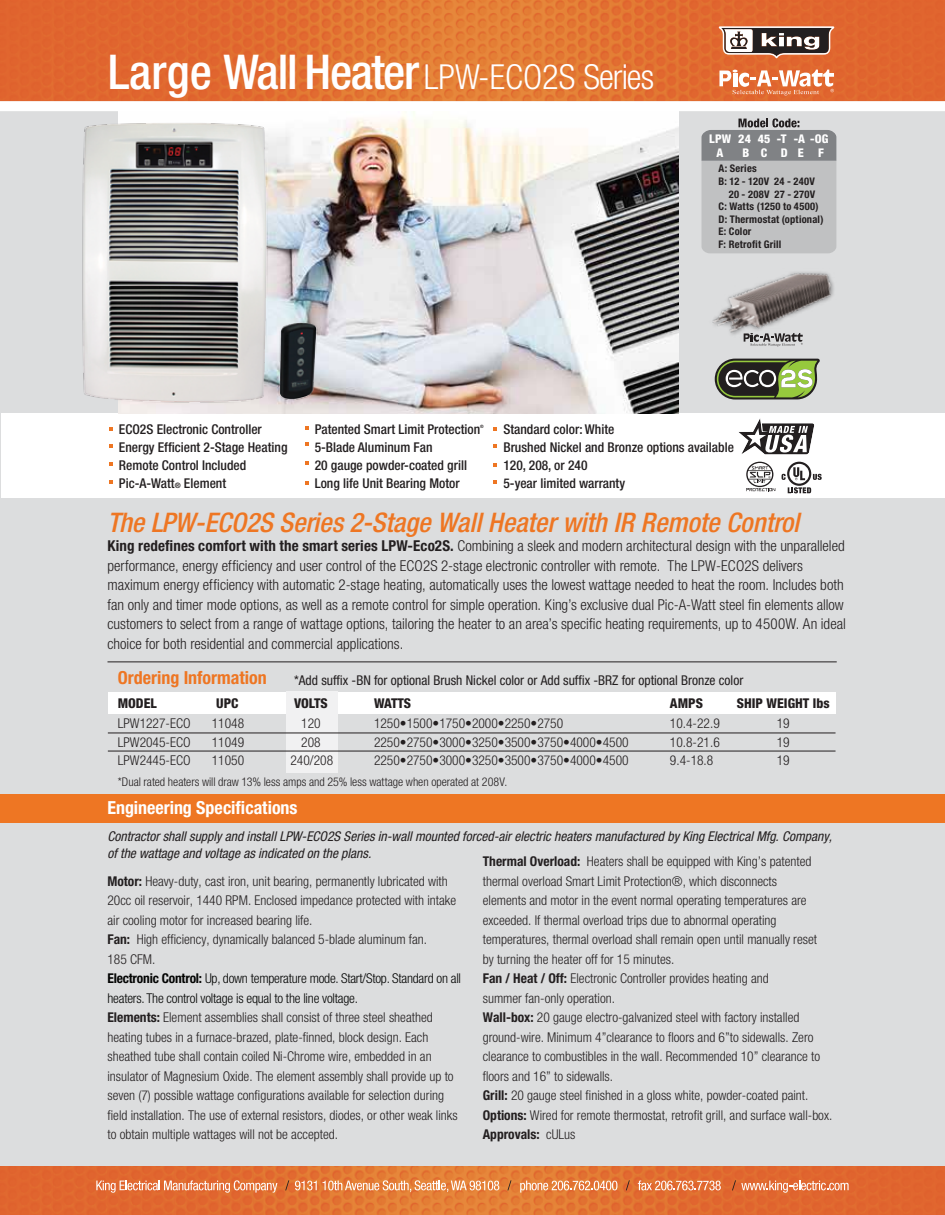
<style>
.page{position:relative;width:945px;height:1215px;background:#fff}
.page>*{position:absolute;margin:0;border:0;box-sizing:border-box;transform-origin:0 0}
.t1{font:500 condensed 48px "Helvetica Neue LT Std";letter-spacing:-.025em;color:#fff}
.t2{font:italic 500 condensed 27px "Helvetica Neue LT Std";letter-spacing:-.005em;color:#ee7623}
.t3{font:700 condensed 18px "Helvetica Neue LT Std";color:#fff}
.t4{font:700 condensed 18px "Helvetica Neue LT Std";color:#ee7623}
.t5{font:300 condensed 15px/19.5px "Helvetica Neue LT Std";color:#231f20}
.t6{font:300 condensed 13.5px/19.5px "Helvetica Neue LT Std";color:#231f20;text-align:justify}
.t7{font:500 condensed 13.5px/18px "Helvetica Neue LT Std";color:#231f20}
.t8{font:italic condensed 13.5px/16.5px "Helvetica Neue LT Std";color:#231f20}
.t9{font:condensed 13.5px "Helvetica Neue LT Std";color:#231f20}
.t10{font:800 condensed 13.5px "Helvetica Neue LT Std";color:#231f20}
.t11{font:300 condensed 12px "Helvetica Neue LT Std";color:#231f20}
.t12{font:800 condensed 12px/13.4px "Helvetica Neue LT Std";letter-spacing:.025em;color:#fff;text-align:center}
.t13{font:700 condensed 10.5px "Helvetica Neue LT Std";letter-spacing:.02em;color:#231f20}
.t14{font:500 condensed 4.5px "Helvetica Neue LT Std";color:#231f20}
.s1{font-weight:300;font-size:34.5px}
.s2{font-size:7.5px}
.s3{font-weight:700}
.s4{font-weight:700;color:#030403}
.s5{color:#030403}
</style>
<div class="page">
<div style="left:0;top:1px;width:945px;height:1214px;background:#dcddde"></div>
<img style="left:0;top:1166px;width:945px;height:49px">
<svg style="left:96px;top:1180px;width:181px;height:13px;background:#e89268"></svg>
<svg style="left:295px;top:1181px;width:22px;height:9px"></svg>
<svg style="left:323px;top:1180px;width:176px;height:12px;background:#eba16e"></svg>
<svg style="left:520px;top:1181px;width:97px;height:12px"></svg>
<svg style="left:638px;top:1180px;width:83px;height:10px"></svg>
<svg style="left:285px;top:1180px;width:4px;height:10px"></svg>
<svg style="left:507px;top:1180px;width:4px;height:10px"></svg>
<svg style="left:626px;top:1180px;width:4px;height:10px"></svg>
<svg style="left:732px;top:1180px;width:117px;height:13px;background:#e68a60"></svg>
<svg style="left:0;top:101px;width:945px;height:9px;background:#fefcfc"></svg>
<img style="left:0;top:0;width:945px;height:101px">
<div style="left:0;top:794px;width:945px;height:29px;background:#ee7623"></div>
<svg style="left:702px;top:118px;width:134px;height:135px;background:#b1b2b3"></svg>
<img style="left:712px;top:272px;width:122px;height:70px">
<hr style="left:107px;top:662px;width:730px;height:1px;background:#231f20">
<div style="left:108px;top:692px;width:728px;height:22px;background:#fff"></div>
<div style="left:286px;top:692px;width:51px;height:81px;background:#f1f1f2"></div>
<hr style="left:108px;top:733px;width:728px;height:1px;background:#231f20">
<hr style="left:108px;top:751px;width:728px;height:1px;background:#231f20">
<div style="left:1px;top:413px;width:944px;height:85px;background:#fff"></div>
<svg style="left:493px;top:427px;width:4px;height:4px"></svg>
<svg style="left:493px;top:463px;width:4px;height:3px"></svg>
<svg style="left:493px;top:444px;width:4px;height:4px"></svg>
<svg style="left:493px;top:480px;width:4px;height:4px"></svg>
<svg style="left:109px;top:427px;width:4px;height:4px"></svg>
<svg style="left:109px;top:444px;width:4px;height:4px"></svg>
<svg style="left:109px;top:462px;width:4px;height:4px"></svg>
<svg style="left:109px;top:480px;width:4px;height:4px"></svg>
<svg style="left:305px;top:426px;width:4px;height:4px"></svg>
<svg style="left:305px;top:461px;width:4px;height:4px"></svg>
<svg style="left:305px;top:443px;width:4px;height:3px"></svg>
<hr style="left:0;top:110px;width:945px;height:1px;background:#fff">
<svg style="left:719px;top:26px;width:115px;height:32px;background:#92796f"></svg>
<svg style="left:739px;top:418px;width:83px;height:75px"></svg>
<svg style="left:305px;top:481px;width:4px;height:4px"></svg>
<svg style="left:715px;top:359px;width:105px;height:41px;background:#707b59"></svg>
<img style="left:118px;top:111px;width:561px;height:303px">
<img style="left:67px;top:109px;width:211px;height:303px">
<img style="left:270px;top:311px;width:57px;height:96px">
<svg style="left:744px;top:333px;width:59px;height:13px"></svg>
<svg style="left:719px;top:70px;width:115px;height:25px;background:#eb9e7a"></svg>
<h1 class="t1" style="left:108px;top:43px;width:548px">Large Wall Heater <span class="s1">LPW-ECO2S Series</span></h1>
<p class="t12" style="left:709px;top:132px;width:24px">LPW<br>A</p>
<p class="t12" style="left:738px;top:132px;width:14px">24<br>B</p>
<p class="t12" style="left:758px;top:132px;width:14px;text-align:left">45<br>C</p>
<p class="t12" style="left:777px;top:132px;width:12px">-T<br>D</p>
<p class="t12" style="left:798px;top:132px;width:32px;text-align:left;text-indent:-4px">-A -OG<br>E</p>
<p class="t12" style="left:818px;top:146px;width:7px">F</p>
<p class="t13" style="left:719px;top:162px;width:40px">A: Series</p>
<p class="t13" style="left:719px;top:175px;width:98px">B: 12 - 120V 24 - 240V</p>
<p class="t13" style="left:729px;top:187px;width:88px">20 - 208V 27 - 270V</p>
<p class="t13" style="left:719px;top:200px;width:101px">C: Watts (1250 to 4500)</p>
<p class="t13" style="left:719px;top:213px;width:106px">D: Thermostat (optional)</p>
<p class="t13" style="left:719px;top:225px;width:34px">E: Color</p>
<p class="t13" style="left:719px;top:238px;width:64px">F: Retrofit Grill</p>
<p class="t7" style="left:119px;top:420px;width:170px">ECO2S Electronic Controller<br>Energy Efficient 2-Stage Heating<br>Remote Control Included<br>Pic-A-Watt<span class="s2">®</span> Element</p>
<p class="t7" style="left:315px;top:420px;width:167px">Patented Smart Limit Protection</p>
<p class="t14" style="left:480px;top:423px;width:5px">®</p>
<p class="t7" style="left:315px;top:438px;width:154px">5-Blade Aluminum Fan<br>20 gauge powder-coated grill<br>Long life Unit Bearing Motor</p>
<p class="t7" style="left:503px;top:420px;width:232px">Standard color: White<br>Brushed Nickel and Bronze options available<br>120, 208, or 240<br>5-year limited warranty</p>
<h2 class="t2" style="left:107px;top:506px;width:693px">The LPW-ECO2S Series 2-Stage Wall Heater with IR Remote Control</h2>
<p class="t5" style="left:107px;top:536px;width:740px"><span class="s3">King redefines comfort with the smart series LPW-Eco2S.</span> Combining a sleek and modern architectural design with the unparalleled performance, energy efficiency and user control of the ECO2S 2-stage electronic controller with remote. The LPW-ECO2S delivers maximum energy efficiency with automatic 2-stage heating, automatically uses the lowest wattage needed to heat the room. Includes both fan only and timer mode options, as well as a remote control for simple operation. King’s exclusive dual Pic-A-Watt steel fin elements allow customers to select from a range of wattage options, tailoring the heater to an area’s specific heating requirements, up to 4500W. An ideal choice for both residential and commercial applications.</p>
<h3 class="t4" style="left:118px;top:667px;width:151px">Ordering Information</h3>
<p class="t9" style="left:294px;top:673px;width:451px">*Add suffix -BN for optional Brush Nickel color or Add suffix -BRZ for optional Bronze color</p>
<p class="t10" style="left:118px;top:695px;width:41px">MODEL</p>
<p class="t10" style="left:216px;top:695px;width:24px">UPC</p>
<p class="t10" style="left:294px;top:695px;width:35px">VOLTS</p>
<p class="t10" style="left:374px;top:695px;width:39px">WATTS</p>
<p class="t10" style="left:670px;top:695px;width:35px">AMPS</p>
<p class="t10" style="left:737px;top:695px;width:94px">SHIP WEIGHT lbs</p>
<p class="t6" style="left:777px;top:714px;width:14px;line-height:18.5px">19<br>19<br>19</p>
<p class="t6" style="left:118px;top:714px;width:74px;line-height:18.5px">LPW1227-ECO LPW2045-ECO LPW2445-ECO</p>
<p class="t6" style="left:212px;top:714px;width:34px;line-height:18.5px">11048<br>11049<br>11050</p>
<p class="t6" style="left:291px;top:714px;width:44px;line-height:18.5px;text-align:center">120<br>208<br>240/208</p>
<p class="t6" style="left:374px;top:714px;width:256px;line-height:18.5px;text-align:left">1250•1500•1750•2000•2250•2750<br>2250•2750•3000•3250•3500•3750•4000•4500<br>2250•2750•3000•3250•3500•3750•4000•4500</p>
<p class="t6" style="left:670px;top:714px;width:51px;line-height:18.5px">10.4-22.9<br>10.8-21.6<br>9.4-18.8</p>
<p class="t11" style="left:118px;top:774px;width:391px">*Dual rated heaters will draw 13% less amps and 25% less wattage when operated at 208V.</p>
<h3 class="t3" style="left:107px;top:797px;width:192px">Engineering Specifications</h3>
<p class="t8" style="left:107px;top:829px;width:726px">Contractor shall supply and install LPW-ECO2S Series in-wall mounted forced-air electric heaters manufactured by King Electrical Mfg. Company, of the wattage and voltage as indicated on the plans.</p>
<p class="t6" style="left:107px;top:871px;width:355px;text-align:left"><span class="s3">Motor:</span> Heavy-duty, cast iron, unit bearing, permanently lubricated with 20cc oil reservoir, 1440 RPM. Enclosed impedance protected with intake air cooling motor for increased bearing life.<br><span class="s3">Fan:</span> High efficiency, dynamically balanced 5-blade aluminum fan.<br>185 CFM.<br><span class="s4">Electronic Control:</span> <span class="s5">Up, down temperature mode. Start/Stop. Standard on all heaters. The control voltage is equal to the line voltage.<br></span><span class="s3">Elements:</span> Element assemblies shall consist of three steel sheathed heating tubes in a furnace-brazed, plate-finned, block design. Each sheathed tube shall contain coiled Ni-Chrome wire, embedded in an insulator of Magnesium Oxide. The element assembly shall provide up to seven (7) possible wattage configurations available for selection during field installation. The use of external resistors, diodes, or other weak links to obtain multiple wattages will not be accepted.</p>
<p class="t6" style="left:483px;top:852px;width:351px;text-align:left"><span class="s3">Thermal Overload:</span> Heaters shall be equipped with King’s patented thermal overload Smart Limit Protection®, which disconnects<br>elements and motor in the event normal operating temperatures are exceeded. If thermal overload trips due to abnormal operating temperatures, thermal overload shall remain open until manually reset<br>by turning the heater off for 15 minutes.<br><span class="s3">Fan / Heat / Off:</span> Electronic Controller provides heating and<br>summer fan-only operation.<br><span class="s3">Wall-box:</span> 20 gauge electro-galvanized steel with factory installed ground-wire. Minimum 4”clearance to floors and 6”to sidewalls. Zero clearance to combustibles in the wall. Recommended 10” clearance to floors and 16” to sidewalls.<br><span class="s3">Grill:</span> 20 gauge steel finished in a gloss white, powder-coated paint.<br><span class="s3">Options:</span> Wired for remote thermostat, retrofit grill, and surface wall-box.<br><span class="s3">Approvals:</span> cULus</p>
</div>
